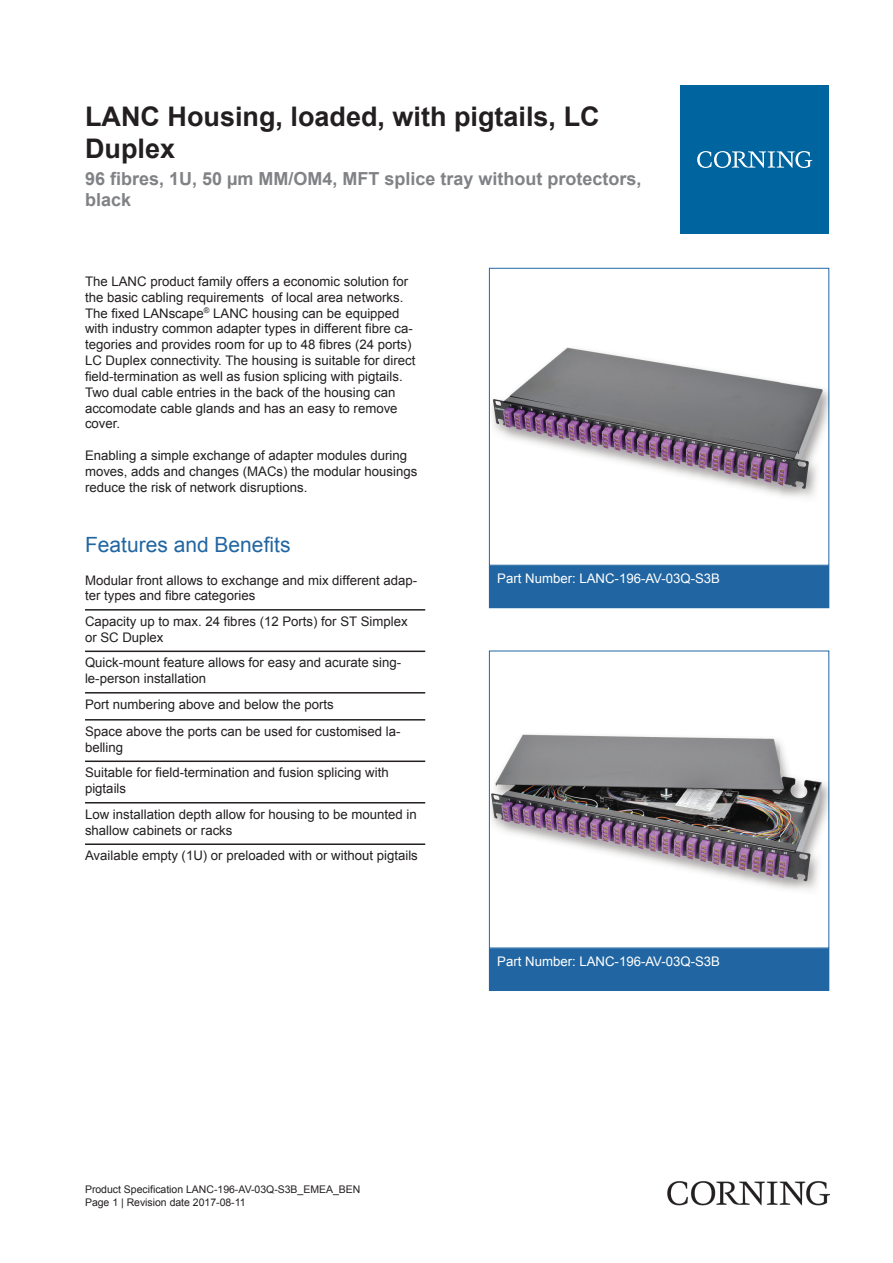
<style>
.page{position:relative;width:893px;height:1263px;background:#fff}
.page>*{position:absolute;margin:0;border:0;box-sizing:border-box;transform-origin:0 0}
.t1{font:700 27px/32.4px "Arial";color:#231f20}
.t2{font:21px "Arial";color:#2166a2}
.t3{font:700 18px/21.6px "Arial";color:#808285}
.t4{font:13.2px/15.9px "Arial";color:#231f20}
.t5{font:13.2px "Arial";color:#fff}
.t6{font:10.5px/12.6px "Arial";color:#231f20}
</style>
<div class="page">
<img style="left:492px;top:347px;width:335px;height:150px">
<div style="left:489px;top:268px;width:340px;height:298px;border:1px solid #2166a2"></div>
<div style="left:489px;top:566px;width:340px;height:42px;background:#2166a2"></div>
<img style="left:491px;top:734px;width:336px;height:156px">
<div style="left:489px;top:949px;width:340px;height:41px;background:#2166a2"></div>
<div style="left:489px;top:948px;width:340px;height:43px;border:1px solid #2166a2"></div>
<hr style="left:85px;top:609px;width:340px;height:2px;background:#231f20">
<hr style="left:85px;top:650px;width:340px;height:2px;background:#231f20">
<hr style="left:85px;top:692px;width:340px;height:1px;background:#231f20">
<hr style="left:85px;top:719px;width:340px;height:1px;background:#231f20">
<hr style="left:85px;top:760px;width:340px;height:2px;background:#231f20">
<hr style="left:85px;top:802px;width:340px;height:1px;background:#231f20">
<hr style="left:85px;top:843px;width:340px;height:2px;background:#231f20">
<div style="left:680px;top:85px;width:149px;height:149px;background:#00649e"></div>
<svg style="left:697px;top:151px;width:115px;height:17px"></svg>
<img style="left:668px;top:1181px;width:161px;height:24px">
<h1 class="t1" style="left:85px;top:100px;width:516px">LANC Housing, loaded, with pigtails, LC<br>Duplex</h1>
<h3 class="t3" style="left:85px;top:168px;width:558px">96 fibres, 1U, 50 µm MM/OM4, MFT splice tray without protectors, black</h3>
<p class="t4" style="left:85px;top:273px;width:332px">The LANC product family offers a economic solution for the basic cabling requirements of local area networks.<br>The fixed LANscape<sup>®</sup> LANC housing can be equipped with industry common adapter types in different fibre ca&shy;tegories and provides room for up to 48 fibres (24 ports)<br>LC Duplex connectivity. The housing is suitable for direct field -termination as well as fusion splicing with pigtails.<br>Two dual cable entries in the back of the housing can accomodate cable glands and has an easy to remove cover.</p>
<p class="t4" style="left:85px;top:447px;width:334px">Enabling a simple exchange of adapter modules during moves, adds and changes (MACs) the modular housings reduce the risk of network disruptions.</p>
<h2 class="t2" style="left:85px;top:530px;width:207px">Features and Benefits</h2>
<p class="t4" style="left:85px;top:572px;width:334px">Modular front allows to exchange and mix different adap&shy;ter types and fibre categories</p>
<p class="t4" style="left:85px;top:613px;width:324px">Capacity up to max. 24 fibres (12 Ports) for ST Simplex or SC Duplex</p>
<p class="t4" style="left:85px;top:655px;width:318px">Quick-mount feature allows for easy and acurate sing&shy;le-person installation</p>
<p class="t4" style="left:85px;top:691px;width:317px;line-height:27px">Port numbering above and below the ports<br>Space above the ports can be used for customised la-</p>
<p class="t4" style="left:85px;top:734px;width:305px;line-height:25.7px">belling<br>Suitable for field-termination and fusion splicing with</p>
<p class="t4" style="left:85px;top:776px;width:333px;line-height:25.7px">pigtails<br>Low installation depth allow for housing to be mounted in</p>
<p class="t4" style="left:85px;top:817px;width:334px;line-height:25.7px">shallow cabinets or racks<br>Available empty (1U) or preloaded with or without pigtails</p>
<p class="t5" style="left:497px;top:569px;width:224px">Part Number: LANC-196-AV-03Q-S3B</p>
<p class="t5" style="left:497px;top:952px;width:224px">Part Number: LANC-196-AV-03Q-S3B</p>
<p class="t6" style="left:85px;top:1183px;width:277px">Product Specification LANC-196-AV-03Q-S3B_EMEA_BEN<br>Page 1 | Revision date 2017-08-11</p>
</div>
